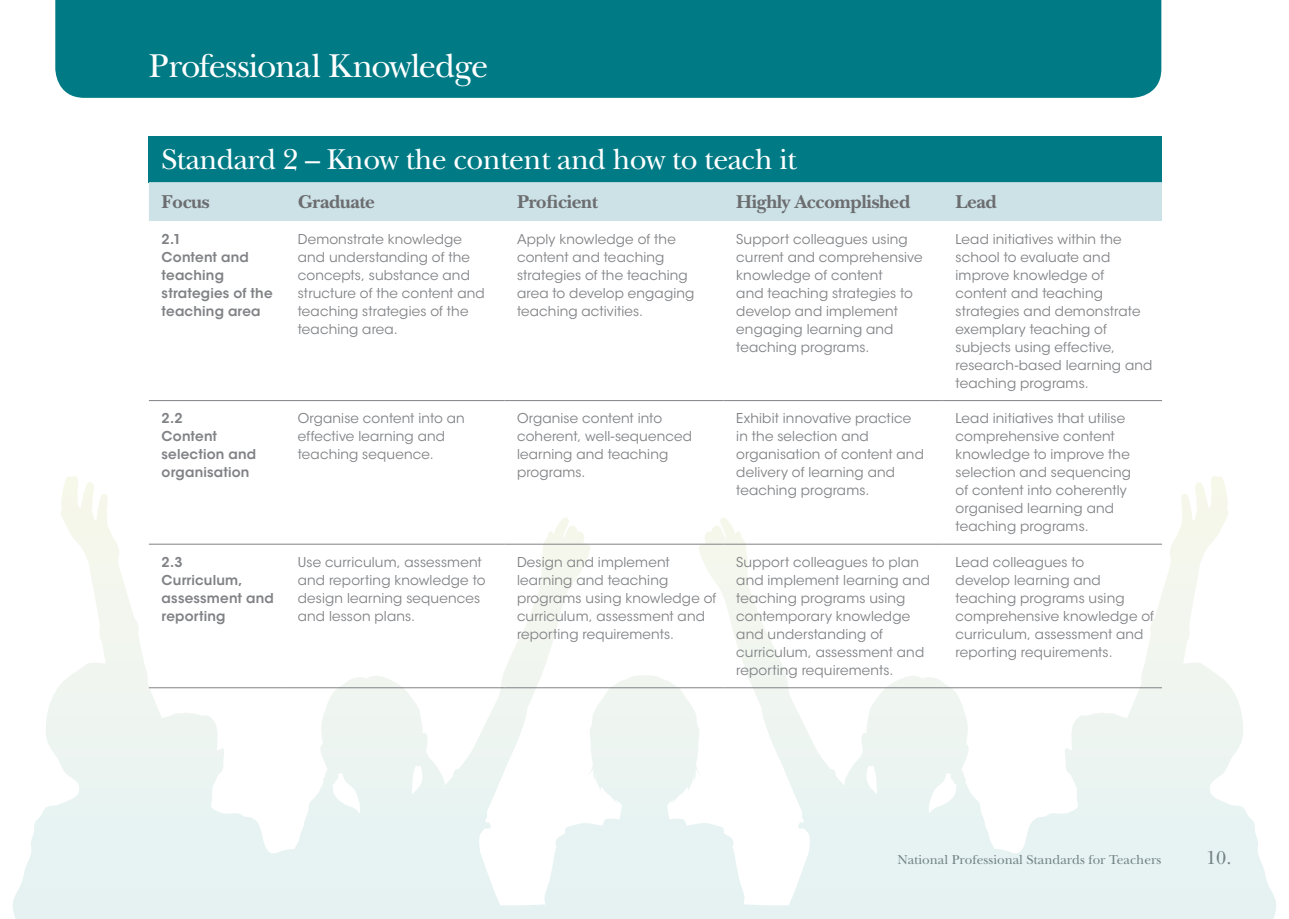
<style>
.page{position:relative;width:1289px;height:919px;background:#fff}
.page>*{position:absolute;margin:0;border:0;box-sizing:border-box;transform-origin:0 0}
.t1{font:34.5px "New Baskerville Std";letter-spacing:-.03em;color:#fff}
.t2{font:30px "New Baskerville Std";letter-spacing:-.02em;color:#fff}
.t3{font:700 19.5px "New Baskerville Std";letter-spacing:-.02em;color:#6c6d70}
.t4{font:19.5px "New Baskerville Std";color:#808285}
.Text{font:13.5px/18px "ITC Avant Garde Std";letter-spacing:.01em;color:#808285}
.Text-2{font:600 13.5px/18px "ITC Avant Garde Std";letter-spacing:.015em;color:#808285}
.t5{font:13.5px "New Baskerville Std";color:#808285}
</style>
<div class="page">
<div style="left:55px;top:0;width:1106px;height:98px;background:#007b85"></div>
<svg style="left:316px;top:518px;width:328px;height:387px"></svg>
<svg style="left:645px;top:518px;width:327px;height:387px"></svg>
<div style="left:149px;top:136px;width:1012px;height:46px;background:#007b85"></div>
<div style="left:149px;top:182px;width:1012px;height:39px;background:#cce2e6"></div>
<hr style="left:149px;top:400px;width:136px;height:1px;background:#808285">
<hr style="left:285px;top:400px;width:219px;height:1px;background:#808285">
<hr style="left:504px;top:400px;width:219px;height:1px;background:#808285">
<hr style="left:723px;top:400px;width:219px;height:1px;background:#808285">
<hr style="left:942px;top:400px;width:219px;height:1px;background:#808285">
<hr style="left:149px;top:543px;width:136px;height:1px;background:#808285">
<hr style="left:285px;top:543px;width:219px;height:1px;background:#808285">
<hr style="left:504px;top:543px;width:219px;height:1px;background:#808285">
<hr style="left:723px;top:543px;width:219px;height:1px;background:#808285">
<hr style="left:942px;top:543px;width:219px;height:1px;background:#808285">
<hr style="left:149px;top:687px;width:136px;height:1px;background:#808285">
<hr style="left:285px;top:687px;width:219px;height:1px;background:#808285">
<hr style="left:504px;top:687px;width:219px;height:1px;background:#808285">
<hr style="left:723px;top:687px;width:219px;height:1px;background:#808285">
<hr style="left:942px;top:687px;width:219px;height:1px;background:#808285">
<h1 class="t1" style="left:149px;top:45px;width:341px">Professional Knowledge</h1>
<h2 class="t2" style="left:162px;top:142px;width:636px">Standard 2 – Know the content and how to teach it</h2>
<h3 class="t3" style="left:162px;top:190px;width:49px">Focus</h3>
<h3 class="t3" style="left:298px;top:190px;width:79px">Graduate</h3>
<h3 class="t3" style="left:517px;top:190px;width:82px">Proficient</h3>
<h3 class="t3" style="left:736px;top:190px;width:175px">Highly Accomplished</h3>
<h3 class="t3" style="left:955px;top:190px;width:43px">Lead</h3>
<p class="Text-2" style="left:162px;top:230px;width:112px">2.1<br>Content and teaching strategies of the teaching area</p>
<p class="Text" style="left:298px;top:230px;width:188px">Demonstrate knowledge and understanding of the concepts, substance and structure of the content and teaching strategies of the teaching area.</p>
<p class="Text" style="left:517px;top:230px;width:179px">Apply knowledge of the content and teaching strategies of the teaching area to develop engaging teaching activities.</p>
<p class="Text" style="left:736px;top:230px;width:188px">Support colleagues using current and comprehensive knowledge of content<br>and teaching strategies to develop and implement engaging learning and teaching programs.</p>
<p class="Text" style="left:955px;top:230px;width:198px">Lead initiatives within the school to evaluate and improve knowledge of content and teaching strategies and demonstrate exemplary teaching of subjects using effective, research-based learning and teaching programs.</p>
<p class="Text-2" style="left:162px;top:409px;width:96px">2.2<br>Content selection and organisation</p>
<p class="Text" style="left:298px;top:409px;width:168px">Organise content into an effective learning and teaching sequence.</p>
<p class="Text" style="left:517px;top:409px;width:177px">Organise content into coherent, well-sequenced learning and teaching programs.</p>
<p class="Text" style="left:736px;top:409px;width:189px">Exhibit innovative practice in the selection and organisation of content and delivery of learning and teaching programs.</p>
<p class="Text" style="left:955px;top:409px;width:177px">Lead initiatives that utilise comprehensive content knowledge to improve the selection and sequencing of content into coherently organised learning and teaching programs.</p>
<p class="Text-2" style="left:162px;top:553px;width:114px">2.3<br>Curriculum, assessment and reporting</p>
<p class="Text" style="left:298px;top:553px;width:189px">Use curriculum, assessment and reporting knowledge to design learning sequences and lesson plans.</p>
<p class="Text" style="left:517px;top:553px;width:201px">Design and implement learning and teaching programs using knowledge of curriculum, assessment and reporting requirements.</p>
<p class="Text" style="left:736px;top:553px;width:195px">Support colleagues to plan and implement learning and teaching programs using contemporary knowledge and understanding of curriculum, assessment and reporting requirements.</p>
<p class="Text" style="left:955px;top:553px;width:200px">Lead colleagues to<br>develop learning and teaching programs using comprehensive knowledge of curriculum, assessment and reporting requirements.</p>
<p class="t5" style="left:897px;top:851px;width:265px">National Professional Standards for Teachers</p>
<h3 class="t4" style="left:1206px;top:845px;width:27px">10.</h3>
</div>
